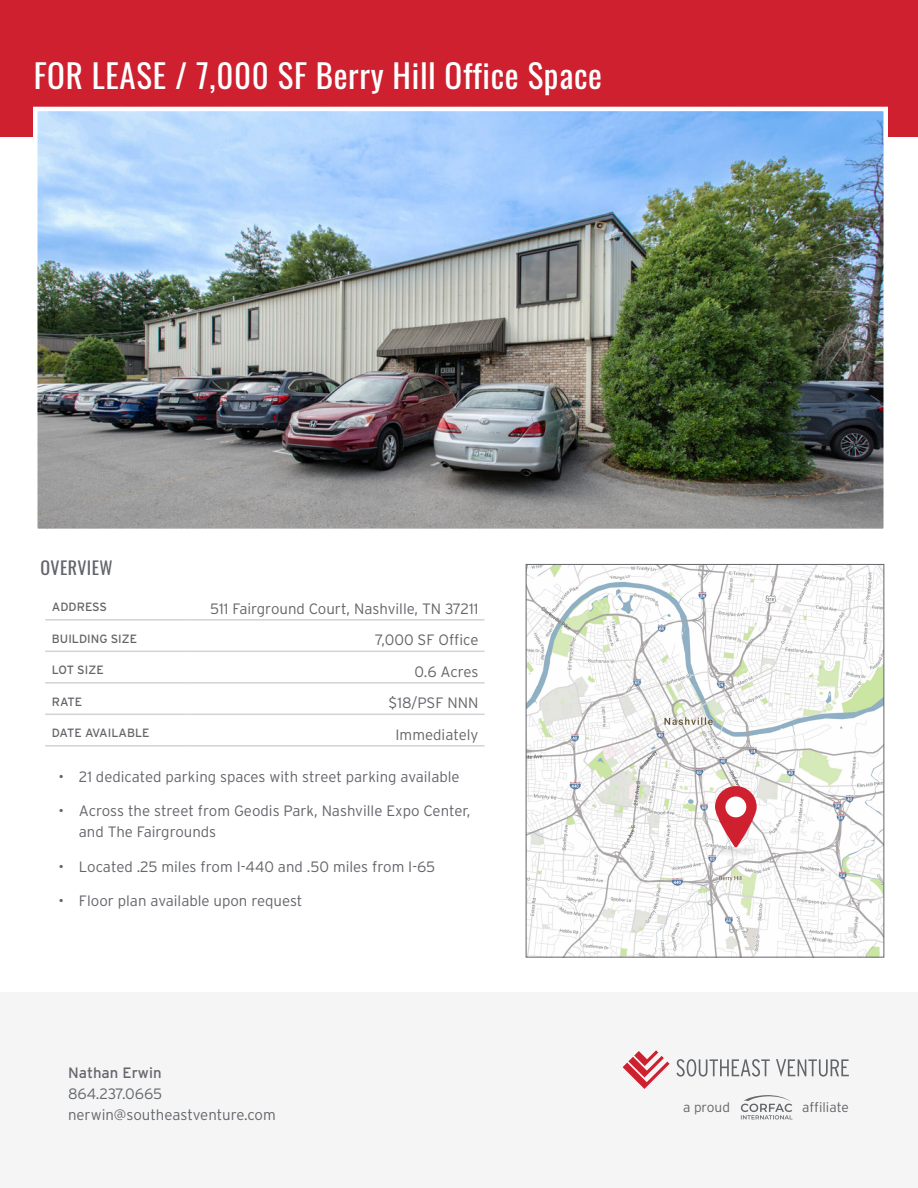
<style>
.page{position:relative;width:918px;height:1188px;background:#fff}
.page>*{position:absolute;margin:0;border:0;box-sizing:border-box;transform-origin:0 0}
.Headline{font:33px "Oswald";letter-spacing:.02em;color:#fff}
.Headline-2{font:18px "Oswald";letter-spacing:.02em;color:#63656a}
.Content{font:300 15px/21px "Interstate";color:#63656a}
.t1{font:300 15px/21px "Interstate";color:#63666b}
.t2{font:15px "Interstate";color:#63666b}
.t3{font:300 13.65px "Interstate";color:#63666a}
.Table_Header{font:12px "Interstate";color:#64656a}
</style>
<div class="page">
<div style="left:0;top:992px;width:918px;height:196px;background:#f5f5f5"></div>
<svg style="left:623px;top:1050px;width:47px;height:39px"></svg>
<svg style="left:676px;top:1059px;width:94px;height:18px"></svg>
<svg style="left:776px;top:1059px;width:73px;height:18px"></svg>
<svg style="left:741px;top:1095px;width:52px;height:24px"></svg>
<img style="left:528px;top:566px;width:354px;height:390px">
<div style="left:526px;top:564px;width:358px;height:394px;border:1px solid #64656a"></div>
<hr style="left:45px;top:619px;width:140px;height:2px;background:#d4d3d5">
<hr style="left:185px;top:619px;width:300px;height:2px;background:#d4d3d5">
<hr style="left:45px;top:651px;width:140px;height:1px;background:#d4d3d5">
<hr style="left:185px;top:651px;width:300px;height:1px;background:#d4d3d5">
<hr style="left:45px;top:682px;width:140px;height:2px;background:#d4d3d5">
<hr style="left:185px;top:682px;width:300px;height:2px;background:#d4d3d5">
<hr style="left:45px;top:714px;width:140px;height:1px;background:#d4d3d5">
<hr style="left:185px;top:714px;width:300px;height:1px;background:#d4d3d5">
<hr style="left:45px;top:745px;width:140px;height:2px;background:#d4d3d5">
<hr style="left:185px;top:745px;width:300px;height:2px;background:#d4d3d5">
<div style="left:0;top:0;width:918px;height:136px;background:#ce202f"></div>
<img style="left:38px;top:112px;width:845px;height:416px">
<div style="left:33px;top:107px;width:855px;height:426px;border:4px solid #fff"></div>
<svg style="left:711px;top:786px;width:49px;height:72px"></svg>
<p class="Headline" style="left:34px;top:46px;width:570px">FOR LEASE / 7,000 SF Berry Hill Office Space</p>
<p class="Headline-2" style="left:40px;top:551px;width:73px">OVERVIEW</p>
<p class="Table_Header" style="left:52px;top:600px;width:57px">ADDRESS</p>
<p class="Content" style="left:210px;top:598px;width:270px">511 Fairground Court, Nashville, TN 37211</p>
<p class="Table_Header" style="left:52px;top:632px;width:87px">BUILDING SIZE</p>
<p class="Content" style="left:375px;top:629px;width:105px">7,000 SF Office</p>
<p class="Table_Header" style="left:52px;top:663px;width:53px">LOT SIZE</p>
<p class="Content" style="left:415px;top:661px;width:66px">0.6 Acres</p>
<p class="Table_Header" style="left:52px;top:695px;width:32px">RATE</p>
<p class="Content" style="left:389px;top:692px;width:91px">$18/PSF NNN</p>
<p class="Table_Header" style="left:52px;top:726px;width:99px">DATE AVAILABLE</p>
<p class="Content" style="left:396px;top:724px;width:84px">Immediately</p>
<p class="Content" style="left:59px;top:766px;width:403px">• 21 dedicated parking spaces with street parking available</p>
<p class="Content" style="left:79px;top:800px;width:393px;text-indent:-20px">• Across the street from Geodis Park, Nashville Expo Center, and The Fairgrounds</p>
<p class="Content" style="left:59px;top:856px;width:378px">• Located .25 miles from I-440 and .50 miles from I-65</p>
<p class="Content" style="left:59px;top:890px;width:245px">• Floor plan available upon request</p>
<p class="t2" style="left:68px;top:1064px;width:95px">Nathan Erwin</p>
<p class="t1" style="left:68px;top:1083px;width:209px">864.237.0665 nerwin@southeastventure.com</p>
<p class="t3" style="left:683px;top:1099px;width:48px">a proud</p>
<p class="t3" style="left:802px;top:1099px;width:48px">affiliate</p>
</div>
